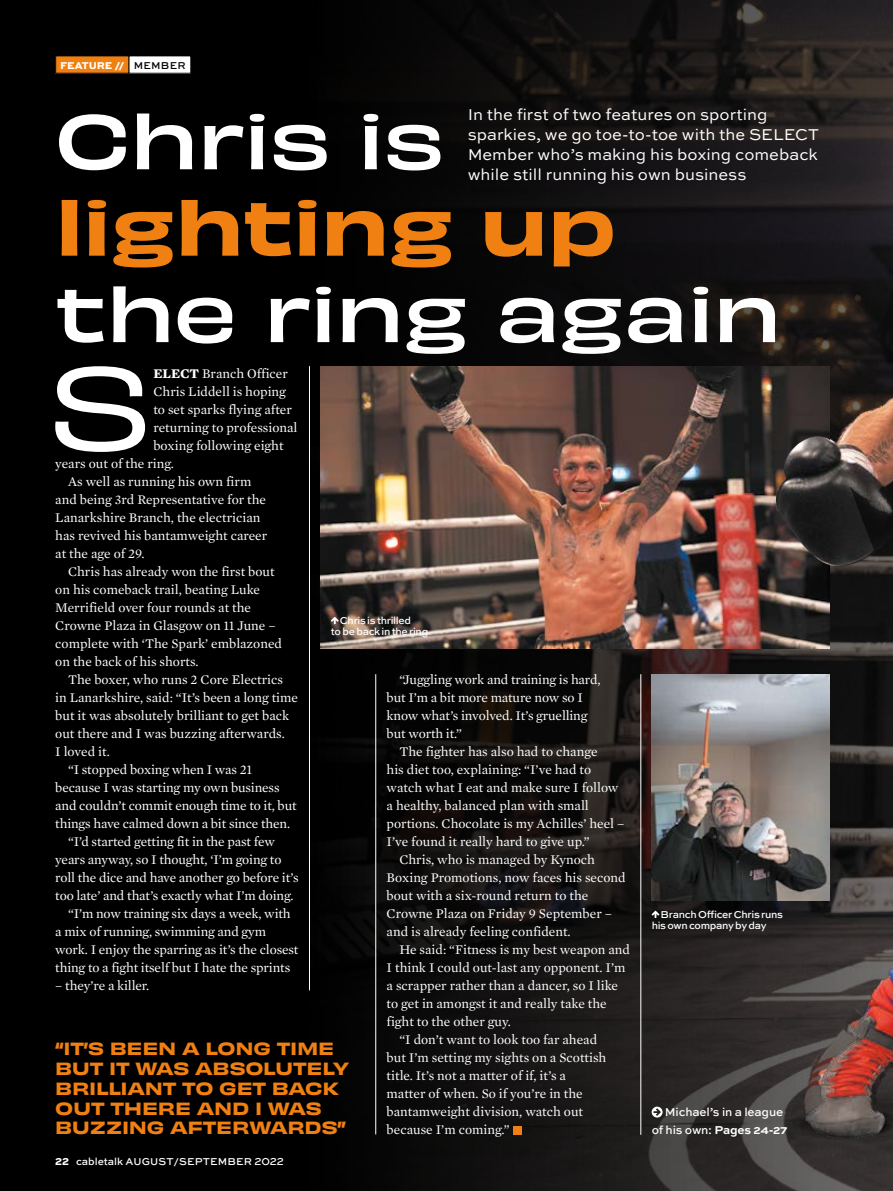
<style>
.page{position:relative;width:893px;height:1191px;background:#000}
.page>*{position:absolute;margin:0;border:0;box-sizing:border-box;transform-origin:0 0}
.Serif__Drop_Cap{font:expanded 109.5px "Obviously";color:#fff}
.Header__Large{font:500 expanded 72px/86.4px "Obviously";letter-spacing:-.015em;color:#fff}
.Standfirst{font:16.5px/19.8px "Sweet Sans Pro";color:#fff}
.Pull_Quote{font:16.5px/19.8px "Obviously Wide Semi";letter-spacing:-.015em;color:#f08012}
.Serif__Indent{font:13.5px/18px "Mercury Text G1 Roman";color:#fff}
.Serif__Drop_Cap-2{font:13.5px "Mercury Text G1 Roman";color:#fff}
.End_Info{font:500 12px/18px "Sweet Sans Pro";letter-spacing:-.015em;color:#fff}
.t1{font:500 10.5px/11.2px "Sweet Sans Pro";letter-spacing:-.03em;color:#fff}
.t2{font:500 10.5px "Sweet Sans Pro";letter-spacing:.015em;color:#fff}
.t3{font:500 10.5px "Sweet Sans Pro";letter-spacing:.02em;color:#000}
.t4{font:800 10.5px "Sweet Sans Pro";color:#fff}
.s1{font-family:"Obviously Wide Semi";font-weight:400;font-stretch:normal;color:#f08012}
.s2{font-family:"Mercury Text G1";font-weight:700}
.s3{font-weight:800}
.s4{font-weight:700}
</style>
<div class="page">
<img style="left:320px;top:0;width:573px;height:1191px">
<div style="left:56px;top:56px;width:73px;height:17px;background:#f08012"></div>
<div style="left:55px;top:55px;width:74px;height:19px;border:1px solid #000"></div>
<div style="left:129px;top:56px;width:62px;height:17px;background:#fff"></div>
<div style="left:129px;top:55px;width:62px;height:19px;border:1px solid #000"></div>
<div style="left:513px;top:1125px;width:8px;height:9px;background:#f08012"></div>
<svg style="left:652px;top:1106px;width:11px;height:11px"></svg>
<img style="left:652px;top:674px;width:177px;height:226px">
<svg style="left:652px;top:910px;width:7px;height:8px"></svg>
<img style="left:320px;top:366px;width:509px;height:282px">
<svg style="left:331px;top:617px;width:8px;height:7px"></svg>
<hr style="left:309px;top:366px;width:1px;height:624px;background:#fff">
<hr style="left:375px;top:674px;width:1px;height:460px;background:#fff">
<hr style="left:641px;top:674px;width:1px;height:460px;background:#fff">
<img style="left:774px;top:436px;width:101px;height:131px">
<p class="t4" style="left:60px;top:57px;width:66px">FEATURE //</p>
<p class="t3" style="left:134px;top:57px;width:54px">FINANCE</p>
<p class="t3" style="left:134px;top:57px;width:53px">MEMBER</p>
<p class="Standfirst" style="left:468px;top:104px;width:353px">In the first of two features on sporting sparkies, we go toe-to-toe with the SELECT Member who’s making his boxing comeback while still running his own business</p>
<p class="Header__Large" style="left:55px;top:92px;width:728px">Chris is <span class="s1">lighting up </span>the ring again</p>
<p class="Serif__Drop_Cap" style="left:46px;top:322px;width:109px">S</p>
<p class="Serif__Drop_Cap-2" style="left:153px;top:366px;width:136px"><span class="s2">ELECT</span> Branch Officer</p>
<p class="Serif__Drop_Cap-2" style="left:153px;top:384px;width:134px">Chris Liddell is hoping</p>
<p class="Serif__Drop_Cap-2" style="left:153px;top:402px;width:140px">to set sparks flying after</p>
<p class="Serif__Drop_Cap-2" style="left:153px;top:420px;width:146px">returning to professional</p>
<p class="Serif__Drop_Cap-2" style="left:153px;top:438px;width:132px">boxing following eight</p>
<p class="Serif__Drop_Cap-2" style="left:55px;top:456px;width:120px">years out of the ring.</p>
<p class="Serif__Indent" style="left:55px;top:473px;width:214px;text-indent:13px">As well as running his own firm and being 3rd Representative for the<br>Lanarkshire Branch, the electrician has revived his bantamweight career at the age of 29.</p>
<p class="Serif__Indent" style="left:55px;top:563px;width:228px;text-indent:13px">Chris has already won the first bout on his comeback trail, beating Luke Merrifield over four rounds at the Crowne Plaza in Glasgow on 11 June – complete with ‘The Spark’ emblazoned on the back of his shorts.</p>
<p class="Serif__Indent" style="left:55px;top:671px;width:244px;text-indent:13px">The boxer, who runs 2 Core Electrics<br>in Lanarkshire, said: “It’s been a long time but it was absolutely brilliant to get back out there and I was buzzing afterwards.<br>I loved it.</p>
<p class="Serif__Indent" style="left:55px;top:761px;width:243px;text-indent:13px">“I stopped boxing when I was 21 because I was starting my own business and couldn’t commit enough time to it, but things have calmed down a bit since then.</p>
<p class="Serif__Indent" style="left:55px;top:833px;width:245px;text-indent:13px">“I’d started getting fit in the past few years anyway, so I thought, ‘I’m going to roll the dice and have another go before it’s too late’ and that’s exactly what I’m doing.</p>
<p class="Serif__Indent" style="left:55px;top:905px;width:245px;text-indent:13px">“I’m now training six days a week, with a mix of running, swimming and gym work. I enjoy the sparring as it’s the closest thing to a fight itself but I hate the sprints</p>
<p class="Serif__Indent" style="left:55px;top:977px;width:96px">– they’re a killer.</p>
<p class="t1" style="left:331px;top:614px;width:99px;text-indent:9px">Chris is thrilled<br>to be back in the ring</p>
<p class="Serif__Indent" style="left:387px;top:671px;width:216px;text-indent:13px">“Juggling work and training is hard, but I’m a bit more mature now so I know what’s involved. It’s gruelling but worth it.”</p>
<p class="Serif__Indent" style="left:387px;top:743px;width:239px;text-indent:13px">The fighter has also had to change<br>his diet too, explaining: “I’ve had to watch what I eat and make sure I follow a healthy, balanced plan with small portions. Chocolate is my Achilles’ heel – I’ve found it really hard to give up.”</p>
<p class="Serif__Indent" style="left:387px;top:851px;width:241px;text-indent:13px">Chris, who is managed by Kynoch Boxing Promotions, now faces his second bout with a six-round return to the Crowne Plaza on Friday 9 September – and is already feeling confident.</p>
<p class="Serif__Indent" style="left:387px;top:941px;width:245px;text-indent:13px">He said: “Fitness is my best weapon and I think I could out-last any opponent. I’m a scrapper rather than a dancer, so I like to get in amongst it and really take the fight to the other guy.</p>
<p class="Serif__Indent" style="left:387px;top:1031px;width:221px;text-indent:13px">“I don’t want to look too far ahead but I’m setting my sights on a Scottish title. It’s not a matter of if, it’s a matter of when. So if you’re in the bantamweight division, watch out because I’m coming.”</p>
<p class="Pull_Quote" style="left:55px;top:1037px;width:295px">“IT’S BEEN A LONG TIME<br>BUT IT WAS ABSOLUTELY<br>BRILLIANT TO GET BACK<br>OUT THERE AND I WAS<br>BUZZING AFTERWARDS”</p>
<p class="t2" style="left:55px;top:1153px;width:230px"><span class="s3">22</span> cabletalk AUGUST/SEPTEMBER 2022</p>
<p class="t1" style="left:652px;top:908px;width:133px;text-indent:9px">Branch Officer Chris runs his own company by day</p>
<p class="End_Info" style="left:652px;top:1102px;width:137px;text-indent:13px">Michael’s in a league of his own: <span class="s4">Pages 24-27</span></p>
</div>
